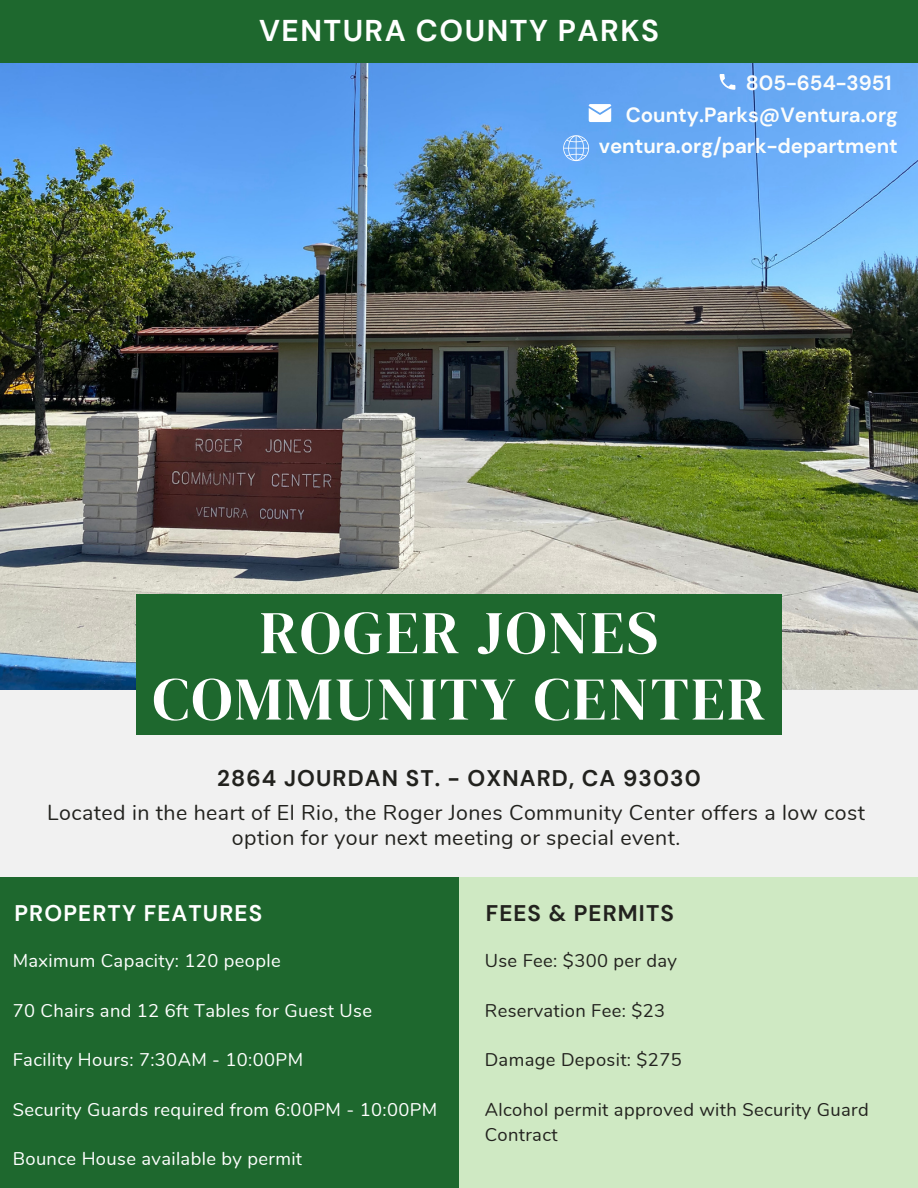
<style>
.page{position:relative;width:918px;height:1188px;background:#f1f1f1}
.page>*{position:absolute;margin:0;border:0;box-sizing:border-box;transform-origin:0 0}
.t1{font:60.6px/66.3px "DM Serif Display";letter-spacing:.04em;color:#fff;text-align:center}
.t2{font:700 30px "DM Sans";letter-spacing:.05em;color:#fff}
.t3{font:700 22.5px "DM Sans";letter-spacing:.05em;color:#22221e}
.t4{font:700 22.5px "DM Sans";letter-spacing:.05em;color:#fff}
.t5{font:21.3px/24.8px "Nunito";letter-spacing:.02em;color:#22221e;text-align:center}
.t6{font:700 20.55px/31.7px "DM Sans";color:#fcfdfc;text-align:right}
.t7{font:18.3px "Nunito";letter-spacing:.02em;color:#fff}
.t8{font:18.3px/24.8px "Nunito";letter-spacing:.02em;color:#22221e}
</style>
<div class="page">
<div style="left:0;top:877px;width:459px;height:311px;background:#1e682e"></div>
<div style="left:459px;top:877px;width:459px;height:311px;background:#cfe9c3"></div>
<img style="left:0;top:63px;width:918px;height:626px">
<div style="left:136px;top:594px;width:646px;height:141px;background:#1e682e"></div>
<div style="left:0;top:0;width:918px;height:63px;background:#1e682e"></div>
<svg style="left:563px;top:135px;width:26px;height:26px"></svg>
<svg style="left:589px;top:104px;width:22px;height:18px"></svg>
<svg style="left:720px;top:74px;width:15px;height:16px"></svg>
<h2 class="t2" style="left:259px;top:11px;width:401px">VENTURA COUNTY PARKS</h2>
<p class="t6" style="left:599px;top:67px;width:301px">805-654-3951<br>County.Parks@Ventura.org ventura.org/park-department</p>
<h1 class="t1" style="left:153px;top:599px;width:614px">ROGER JONES<br>COMMUNITY CENTER</h1>
<p class="t3" style="left:217px;top:764px;width:485px">2864 JOURDAN ST. - OXNARD, CA 93030</p>
<p class="t5" style="left:47px;top:800px;width:819px">Located in the heart of El Rio, the Roger Jones Community Center offers a low cost option for your next meeting or special event.</p>
<p class="t4" style="left:15px;top:899px;width:249px">PROPERTY FEATURES</p>
<p class="t7" style="left:13px;top:949px;width:270px">Maximum Capacity: 120 people</p>
<p class="t7" style="left:13px;top:998px;width:361px">70 Chairs and 12 6ft Tables for Guest Use</p>
<p class="t7" style="left:13px;top:1048px;width:292px">Facility Hours: 7:30AM - 10:00PM</p>
<p class="t7" style="left:13px;top:1097px;width:426px">Security Guards required from 6:00PM - 10:00PM</p>
<p class="t7" style="left:13px;top:1147px;width:291px">Bounce House available by permit</p>
<p class="t3" style="left:486px;top:899px;width:190px">FEES &amp; PERMITS</p>
<p class="t8" style="left:485px;top:949px;width:194px">Use Fee: $300 per day</p>
<p class="t8" style="left:485px;top:998px;width:182px">Reservation Fee: $23</p>
<p class="t8" style="left:485px;top:1048px;width:198px">Damage Deposit: $275</p>
<p class="t8" style="left:485px;top:1097px;width:385px">Alcohol permit approved with Security Guard<br>Contract</p>
</div>
